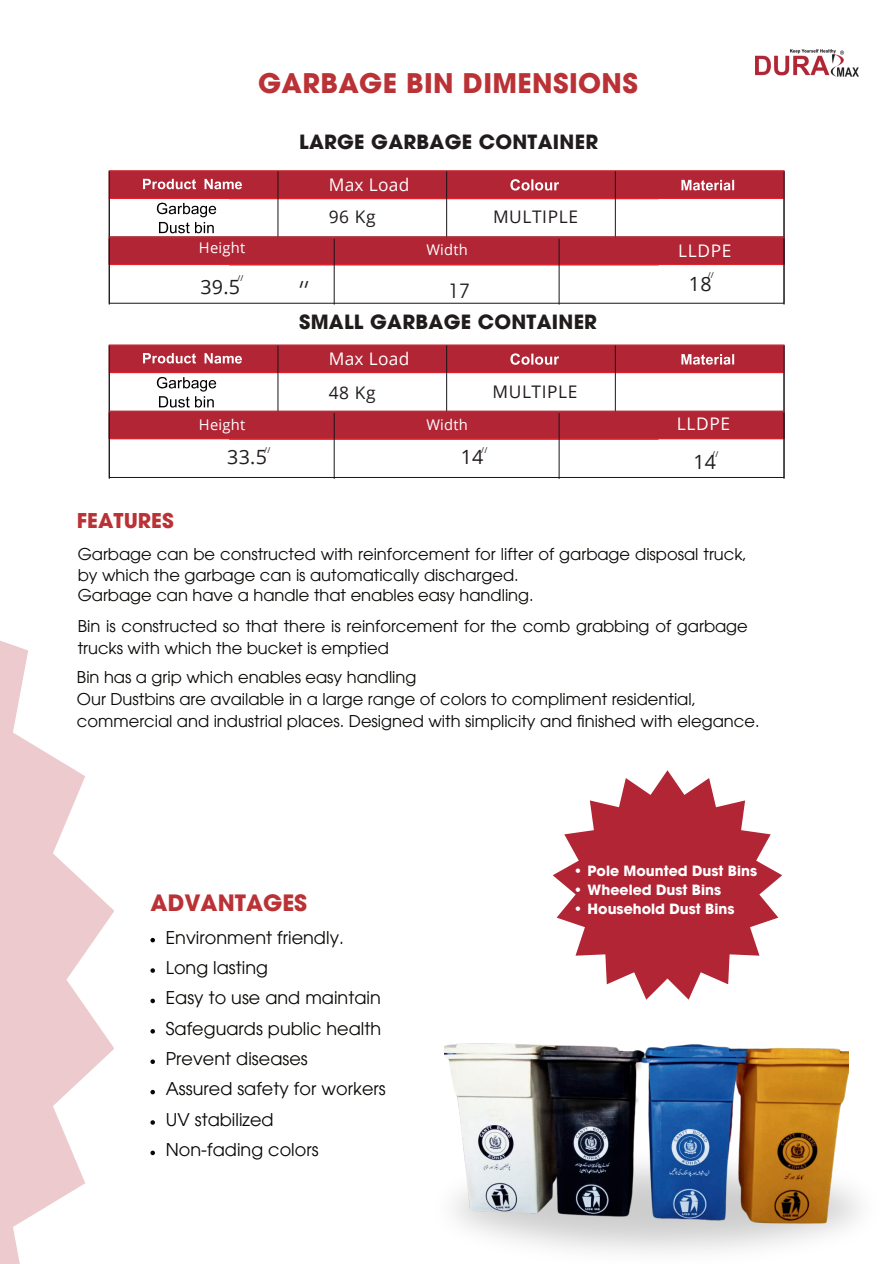
<style>
.page{position:relative;width:894px;height:1264px;background:#fff}
.page>*{position:absolute;margin:0;border:0;box-sizing:border-box;transform-origin:0 0}
.t1{font:700 27px "ITC Avant Garde Pro";letter-spacing:.015em;color:#ba3235}
.t2{font:700 22.5px "ITC Avant Garde Pro";color:#ba3235}
.t3{font:700 20.4px "ITC Avant Garde Pro";color:#ba3235}
.t4{font:700 19.65px "ITC Avant Garde Pro";letter-spacing:.015em;color:#211c1c}
.t5{font:19.65px "Open Sans";letter-spacing:.015em;color:#211c1c}
.t6{font:19.65px "ITC Avant Garde Pro";color:#211c1c}
.t7{font:17.55px/30.3px "ITC Avant Garde Pro";letter-spacing:.005em;color:#080704}
.t8{font:17.4px "Open Sans";letter-spacing:.035em;color:#211c1c}
.t9{font:17.4px "Open Sans";letter-spacing:.015em;color:#fff}
.t10{font:16.35px/22.4px "ITC Avant Garde Pro";color:#080704}
.t11{font:14.7px "Open Sans";letter-spacing:.015em;color:#fff}
.t12{font:700 14.1px "ITC Avant Garde Pro";color:#fff}
.t13{font:8.1px "Open Sans";color:#211c1c}
.t14{font:700 8.1px "ITC Avant Garde Pro";color:#211c1c}
</style>
<div class="page">
<div style="left:109px;top:345px;width:674px;height:27px;background:#b12535"></div>
<div style="left:109px;top:345px;width:675px;height:28px;border:1px solid #e8212c"></div>
<hr style="left:783px;top:345px;width:1px;height:66px;background:#19151b">
<hr style="left:615px;top:345px;width:1px;height:66px;background:#19151b">
<hr style="left:446px;top:345px;width:1px;height:66px;background:#19151b">
<hr style="left:277px;top:345px;width:1px;height:66px;background:#19151b">
<svg style="left:143px;top:353px;width:53px;height:10px"></svg>
<svg style="left:204px;top:353px;width:38px;height:10px"></svg>
<svg style="left:157px;top:377px;width:59px;height:30px"></svg>
<hr style="left:229px;top:439px;width:429px;height:1px;background:#19151b">
<div style="left:109px;top:411px;width:674px;height:28px;background:#b12535"></div>
<div style="left:109px;top:411px;width:675px;height:28px;border:1px solid #e8212c"></div>
<svg style="left:510px;top:353px;width:49px;height:12px"></svg>
<svg style="left:681px;top:354px;width:53px;height:11px"></svg>
<hr style="left:783px;top:413px;width:1px;height:66px;background:#19151b">
<hr style="left:558px;top:413px;width:1px;height:66px;background:#19151b">
<hr style="left:334px;top:413px;width:1px;height:66px;background:#19151b">
<svg style="left:0;top:344px;width:113px;height:919px"></svg>
<div style="left:109px;top:171px;width:674px;height:27px;background:#b12535"></div>
<div style="left:109px;top:171px;width:675px;height:28px;border:1px solid #e8212c"></div>
<hr style="left:783px;top:171px;width:1px;height:66px;background:#19151b">
<hr style="left:615px;top:171px;width:1px;height:66px;background:#19151b">
<hr style="left:446px;top:171px;width:1px;height:66px;background:#19151b">
<hr style="left:277px;top:171px;width:1px;height:66px;background:#19151b">
<hr style="left:109px;top:171px;width:1px;height:66px;background:#19151b">
<svg style="left:143px;top:179px;width:53px;height:10px"></svg>
<svg style="left:204px;top:179px;width:38px;height:10px"></svg>
<svg style="left:157px;top:203px;width:59px;height:30px"></svg>
<div style="left:109px;top:237px;width:674px;height:27px;background:#b12535"></div>
<div style="left:109px;top:237px;width:675px;height:28px;border:1px solid #e8212c"></div>
<svg style="left:510px;top:179px;width:49px;height:11px"></svg>
<svg style="left:681px;top:180px;width:53px;height:10px"></svg>
<hr style="left:783px;top:239px;width:1px;height:65px;background:#19151b">
<hr style="left:558px;top:239px;width:1px;height:65px;background:#19151b">
<hr style="left:334px;top:239px;width:1px;height:65px;background:#19151b">
<hr style="left:109px;top:239px;width:1px;height:65px;background:#19151b">
<svg style="left:552px;top:770px;width:230px;height:150px;fill:#b12535"></svg>
<img style="left:444px;top:920px;width:404px;height:340px">
<svg style="left:150px;top:937px;width:5px;height:5px"></svg>
<svg style="left:150px;top:968px;width:5px;height:4px"></svg>
<svg style="left:150px;top:998px;width:5px;height:5px"></svg>
<svg style="left:150px;top:1029px;width:5px;height:4px"></svg>
<svg style="left:150px;top:1059px;width:5px;height:4px"></svg>
<svg style="left:150px;top:1089px;width:5px;height:5px"></svg>
<svg style="left:150px;top:1120px;width:5px;height:4px"></svg>
<svg style="left:150px;top:1150px;width:5px;height:5px"></svg>
<img style="left:617px;top:1056px;width:24px;height:18px">
<img style="left:545px;top:1056px;width:72px;height:18px">
<img style="left:558px;top:1062px;width:66px;height:18px">
<img style="left:547px;top:1094px;width:72px;height:18px">
<img style="left:552px;top:1090px;width:70px;height:4px">
<img style="left:547px;top:1056px;width:51px;height:12px">
<img style="left:624px;top:1059px;width:10px;height:3px">
<img style="left:624px;top:1062px;width:10px;height:32px">
<img style="left:622px;top:1067px;width:10px;height:27px">
<img style="left:602px;top:1094px;width:36px;height:12px">
<img style="left:552px;top:1094px;width:50px;height:11px">
<img style="left:563px;top:1100px;width:50px;height:12px">
<img style="left:583px;top:1098px;width:50px;height:13px">
<img style="left:561px;top:1102px;width:49px;height:12px">
<img style="left:539px;top:1105px;width:49px;height:12px">
<img style="left:755px;top:49px;width:103px;height:27px">
<h1 class="t1" style="left:258px;top:65px;width:381px">GARBAGE BIN DIMENSIONS</h1>
<p class="t4" style="left:299px;top:129px;width:300px">LARGE GARBAGE CONTAINER</p>
<p class="t11" style="left:199px;top:238px;width:48px">Height</p>
<p class="t13" style="left:237px;top:273px;width:8px">//</p>
<p class="t5" style="left:200px;top:273px;width:41px">39.5</p>
<p class="t3" style="left:77px;top:507px;width:98px">FEATURES</p>
<p class="t11" style="left:199px;top:414px;width:48px">Height</p>
<p class="t13" style="left:264px;top:444px;width:8px">//</p>
<p class="t5" style="left:227px;top:444px;width:41px">33.5</p>
<p class="t9" style="left:329px;top:173px;width:82px">Max Load</p>
<p class="t8" style="left:329px;top:204px;width:48px">96 Kg</p>
<p class="t11" style="left:426px;top:240px;width:43px">Width</p>
<p class="t8" style="left:493px;top:205px;width:86px">MULTIPLE</p>
<p class="t14" style="left:299px;top:279px;width:11px">//</p>
<p class="t6" style="left:448px;top:279px;width:24px">17</p>
<p class="t4" style="left:299px;top:309px;width:299px">SMALL GARBAGE CONTAINER</p>
<p class="t9" style="left:329px;top:347px;width:82px">Max Load</p>
<p class="t8" style="left:329px;top:381px;width:48px">48 Kg</p>
<p class="t11" style="left:426px;top:414px;width:43px">Width</p>
<p class="t8" style="left:492px;top:380px;width:86px">MULTIPLE</p>
<p class="t13" style="left:481px;top:444px;width:8px">//</p>
<p class="t5" style="left:460px;top:444px;width:24px">14</p>
<p class="t9" style="left:678px;top:239px;width:55px">LLDPE</p>
<p class="t13" style="left:707px;top:270px;width:8px">//</p>
<p class="t5" style="left:688px;top:270px;width:24px">18</p>
<p class="t9" style="left:676px;top:412px;width:55px">LLDPE</p>
<p class="t13" style="left:712px;top:448px;width:8px">//</p>
<p class="t5" style="left:693px;top:448px;width:24px">14</p>
<p class="t10" style="left:78px;top:544px;width:670px;line-height:20.4px">Garbage can be constructed with reinforcement for lifter of garbage disposal truck, by which the garbage can is automatically discharged.<br>Garbage can have a handle that enables easy handling.</p>
<p class="t10" style="left:78px;top:614px;width:671px">Bin is constructed so that there is reinforcement for the comb grabbing of garbage trucks with which the bucket is emptied</p>
<p class="t10" style="left:77px;top:665px;width:683px">Bin has a grip which enables easy handling<br>Our Dustbins are available in a large range of colors to compliment residential, commercial and industrial places. Designed with simplicity and finished with elegance.</p>
<h2 class="t2" style="left:150px;top:887px;width:158px">ADVANTAGES</h2>
<p class="t7" style="left:166px;top:921px;width:221px">Environment friendly.<br>Long lasting<br>Easy to use and maintain<br>Safeguards public health<br>Prevent diseases<br>Assured safety for workers<br>UV stabilized<br>Non-fading colors</p>
<p class="t12" style="left:572px;top:861px;width:186px">• Pole Mounted Dust Bins</p>
<p class="t12" style="left:572px;top:880px;width:150px">• Wheeled Dust Bins</p>
<p class="t12" style="left:572px;top:899px;width:163px">• Household Dust Bins</p>
</div>
